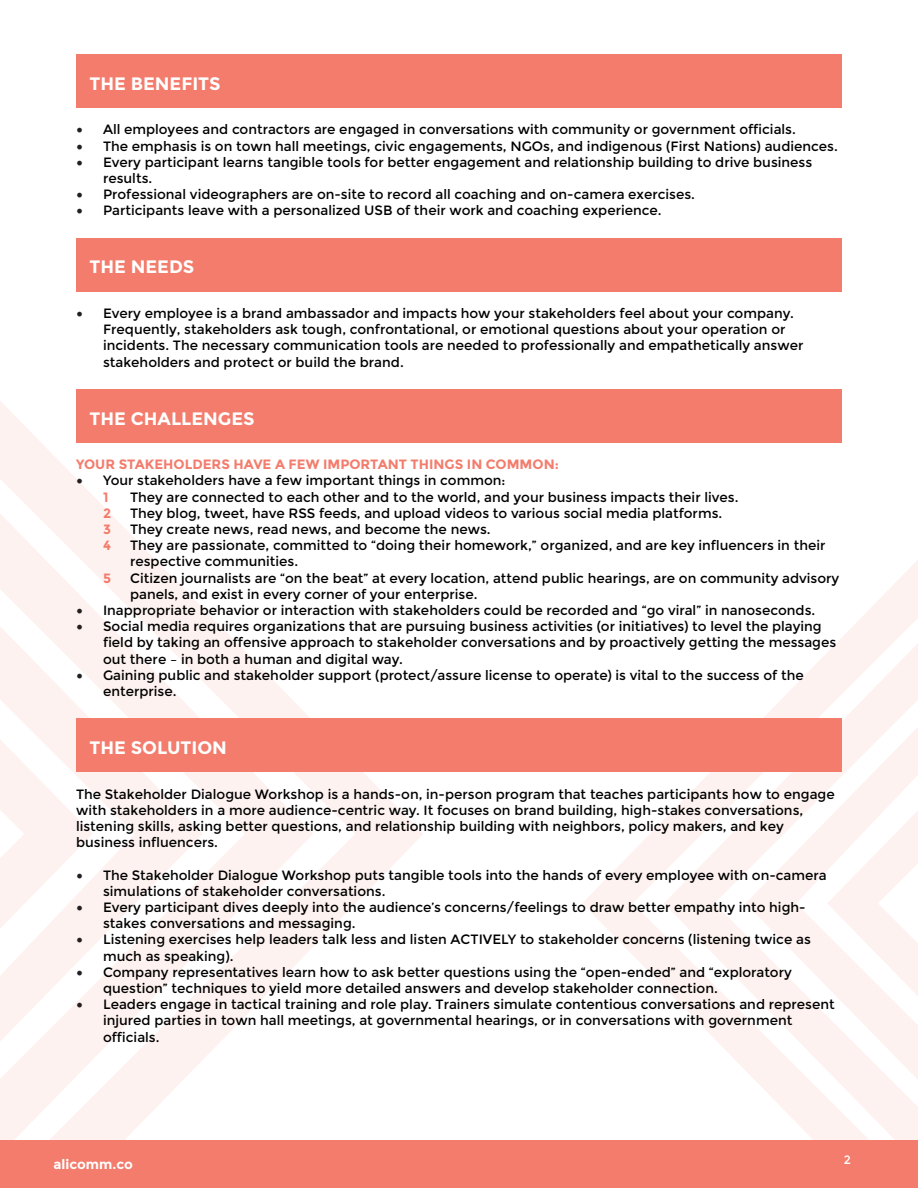
<style>
.page{position:relative;width:918px;height:1188px;background:#fff}
.page>*{position:absolute;margin:0;border:0;box-sizing:border-box;transform-origin:0 0}
.t1{font:700 18px "Montserrat";color:#fff}
.t2{font:13.5px/16.2px "Montserrat";color:#000}
.t3{font:700 13.5px "Montserrat";color:#f37c6c}
.t4{font:700 13.5px "Montserrat";color:#fff}
.t5{font:12px "Montserrat";color:#fff}
.s1{font-family:"Minion Pro";font-size:18px;color:#231f20}
</style>
<div class="page">
<svg style="left:0;top:401px;width:424px;height:740px"></svg>
<svg style="left:582px;top:560px;width:336px;height:581px"></svg>
<div style="left:0;top:1141px;width:918px;height:47px;background:#f37c6c"></div>
<div style="left:76px;top:54px;width:766px;height:54px;background:#f37c6c"></div>
<div style="left:76px;top:238px;width:766px;height:54px;background:#f37c6c"></div>
<div style="left:76px;top:389px;width:766px;height:54px;background:#f37c6c"></div>
<div style="left:76px;top:718px;width:766px;height:54px;background:#f37c6c"></div>
<p class="t1" style="left:90px;top:73px;width:133px">THE BENEFITS</p>
<p class="t2" style="left:76px;top:122px;width:721px"><span class="s1">•</span> All employees and contractors are engaged in conversations with community or government officials.</p>
<p class="t2" style="left:76px;top:138px;width:763px"><span class="s1">•</span> The emphasis is on town hall meetings, civic engagements, NGOs, and indigenous (First Nations) audiences.</p>
<p class="t2" style="left:103px;top:154px;width:711px;text-indent:-27px"><span class="s1">•</span> Every participant learns tangible tools for better engagement and relationship building to drive business results.</p>
<p class="t2" style="left:76px;top:186px;width:620px"><span class="s1">•</span> Professional videographers are on-site to record all coaching and on-camera exercises.</p>
<p class="t2" style="left:76px;top:203px;width:587px"><span class="s1">•</span> Participants leave with a personalized USB of their work and coaching experience.</p>
<p class="t1" style="left:90px;top:256px;width:106px">THE NEEDS</p>
<p class="t2" style="left:103px;top:305px;width:702px;text-indent:-27px"><span class="s1">•</span> Every employee is a brand ambassador and impacts how your stakeholders feel about your company.<br>Frequently, stakeholders ask tough, confrontational, or emotional questions about your operation or incidents. The necessary communication tools are needed to professionally and empathetically answer stakeholders and protect or build the brand.</p>
<p class="t1" style="left:90px;top:407px;width:167px">THE CHALLENGES</p>
<p class="t3" style="left:76px;top:456px;width:484px">YOUR STAKEHOLDERS HAVE A FEW IMPORTANT THINGS IN COMMON:</p>
<p class="t2" style="left:76px;top:473px;width:431px"><span class="s1">•</span> Your stakeholders have a few important things in common:</p>
<p class="t3" style="left:103px;top:489px;width:7px">1</p>
<p class="t2" style="left:130px;top:489px;width:610px">They are connected to each other and to the world, and your business impacts their lives.</p>
<p class="t3" style="left:103px;top:505px;width:10px">2</p>
<p class="t2" style="left:130px;top:505px;width:594px">They blog, tweet, have RSS feeds, and upload videos to various social media platforms.</p>
<p class="t3" style="left:103px;top:521px;width:9px">3</p>
<p class="t2" style="left:130px;top:521px;width:362px">They create news, read news, and become the news.</p>
<p class="t3" style="left:103px;top:537px;width:9px">4</p>
<p class="t2" style="left:130px;top:537px;width:697px">They are passionate, committed to “doing their homework,” organized, and are key influencers in their respective communities.</p>
<p class="t3" style="left:103px;top:570px;width:10px">5</p>
<p class="t2" style="left:130px;top:570px;width:711px">Citizen journalists are “on the beat” at every location, attend public hearings, are on community advisory</p>
<p class="t2" style="left:130px;top:586px;width:349px">panels, and exist in every corner of your enterprise.</p>
<p class="t2" style="left:76px;top:602px;width:741px"><span class="s1">•</span> Inappropriate behavior or interaction with stakeholders could be recorded and “go viral” in nanoseconds.</p>
<p class="t2" style="left:103px;top:618px;width:735px;text-indent:-27px"><span class="s1">•</span> Social media requires organizations that are pursuing business activities (or initiatives) to level the playing field by taking an offensive approach to stakeholder conversations and by proactively getting the messages out there – in both a human and digital way.</p>
<p class="t2" style="left:103px;top:667px;width:702px;text-indent:-27px"><span class="s1">•</span> Gaining public and stakeholder support (protect/assure license to operate) is vital to the success of the enterprise.</p>
<p class="t1" style="left:90px;top:737px;width:139px">THE SOLUTION</p>
<p class="t2" style="left:76px;top:786px;width:760px">The Stakeholder Dialogue Workshop is a hands-on, in-person program that teaches participants how to engage with stakeholders in a more audience-centric way. It focuses on brand building, high-stakes conversations, listening skills, asking better questions, and relationship building with neighbors, policy makers, and key business influencers.</p>
<p class="t2" style="left:103px;top:867px;width:725px;text-indent:-27px"><span class="s1">•</span> The Stakeholder Dialogue Workshop puts tangible tools into the hands of every employee with on-camera simulations of stakeholder conversations.</p>
<p class="t2" style="left:103px;top:899px;width:704px;text-indent:-27px"><span class="s1">•</span> Every participant dives deeply into the audience’s concerns/feelings to draw better empathy into high&shy;stakes conversations and messaging.</p>
<p class="t2" style="left:103px;top:932px;width:709px;text-indent:-27px"><span class="s1">•</span> Listening exercises help leaders talk less and listen ACTIVELY to stakeholder concerns (listening twice as much as speaking).</p>
<p class="t2" style="left:103px;top:964px;width:690px;text-indent:-27px"><span class="s1">•</span> Company representatives learn how to ask better questions using the “open-ended” and “exploratory question” techniques to yield more detailed answers and develop stakeholder connection.</p>
<p class="t2" style="left:103px;top:996px;width:733px;text-indent:-27px"><span class="s1">•</span> Leaders engage in tactical training and role play. Trainers simulate contentious conversations and represent injured parties in town hall meetings, at governmental hearings, or in conversations with government officials.</p>
<p class="t4" style="left:54px;top:1156px;width:81px">alicomm.co</p>
<p class="t5" style="left:844px;top:1153px;width:9px">2</p>
</div>
